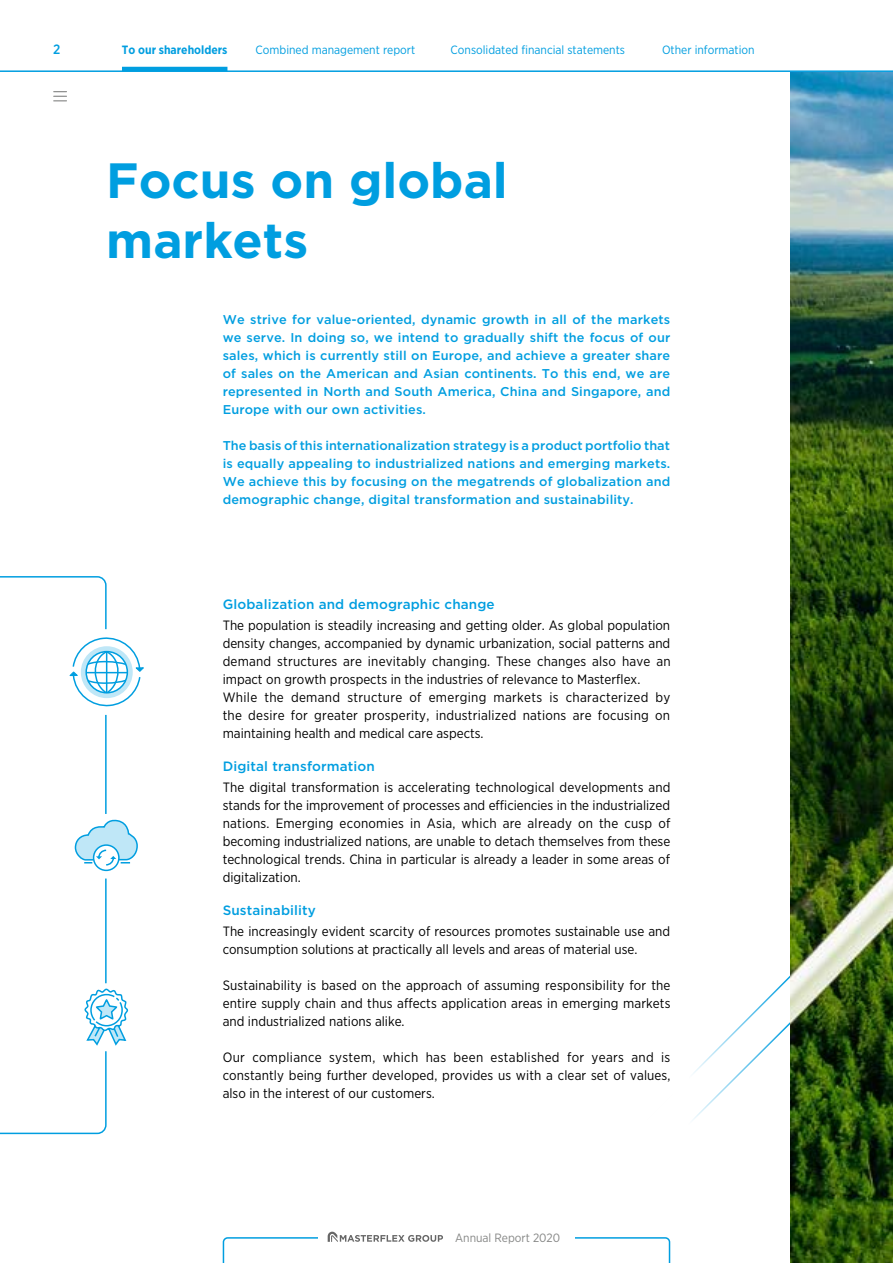
<style>
.page{position:relative;width:893px;height:1263px;background:#fff}
.page>*{position:absolute;margin:0;border:0;box-sizing:border-box;transform-origin:0 0}
.t1{font:700 49.5px/60px "Gotham";color:#009ee0}
.t2{font:13.5px/18px "Gotham Narrow";color:#000;text-align:justify}
.t3{font:500 13.5px "Gotham";letter-spacing:.01em;color:#009ee0}
.t4{font:500 13.5px "Gotham Narrow";color:#009ee0}
.t5{font:500 12.75px/18px "Gotham";letter-spacing:.01em;color:#009ee0;text-align:justify}
.t6{font:12px "Gotham Narrow";color:#009ee0}
.t7{font:700 12px "Gotham Narrow";color:#009ee0}
.t8{font:12px "Gotham Narrow";color:#868786}
</style>
<div class="page">
<svg style="left:223px;top:1232px;width:447px;height:31px"></svg>
<svg style="left:0;top:576px;width:107px;height:558px"></svg>
<div style="left:72px;top:983px;width:68px;height:68px;background:#fff;border-radius:50%"></div>
<svg style="left:84px;top:988px;width:45px;height:59px"></svg>
<div style="left:74px;top:814px;width:65px;height:64px;background:#fff;border-radius:50%"></div>
<div style="left:93px;top:844px;width:27px;height:27px;border:2px solid #009ee0;border-radius:50%"></div>
<svg style="left:74px;top:817px;width:64px;height:49px"></svg>
<svg style="left:692px;top:944px;width:99px;height:216px"></svg>
<img style="left:791px;top:72px;width:102px;height:1191px">
<div style="left:63px;top:629px;width:86px;height:86px;background:#fff;border-radius:50%"></div>
<svg style="left:67px;top:637px;width:77px;height:70px"></svg>
<svg style="left:54px;top:91px;width:12px;height:10px"></svg>
<hr style="left:0;top:70px;width:893px;height:2px;background:#009ee0">
<hr style="left:122px;top:67px;width:105px;height:4px;background:#009ee0">
<p class="t4" style="left:53px;top:41px;width:9px">2</p>
<p class="t7" style="left:122px;top:42px;width:107px">To our shareholders</p>
<p class="t6" style="left:255px;top:42px;width:161px">Combined management report</p>
<p class="t6" style="left:450px;top:42px;width:176px">Consolidated financial statements</p>
<p class="t6" style="left:662px;top:42px;width:94px">Other information</p>
<h1 class="t1" style="left:106px;top:150px;width:403px">Focus on global markets</h1>
<p class="t5" style="left:223px;top:310px;width:449px">We strive for value-oriented, dynamic growth in all of the markets we serve. In doing so, we intend to gradually shift the focus of our sales, which is currently still on Europe, and achieve a greater share of sales on the American and Asian continents. To this end, we are represented in North and South America, China and Singapore, and Europe with our own activities.</p>
<p class="t5" style="left:223px;top:436px;width:449px">The basis of this internationalization strategy is a product portfolio that is equally appealing to industrialized nations and emerging markets.<br>We achieve this by focusing on the megatrends of globalization and demographic change, digital transformation and sustainability.</p>
<p class="t3" style="left:223px;top:595px;width:274px">Globalization and demographic change</p>
<p class="t2" style="left:223px;top:616px;width:449px;text-align:left">The population is steadily increasing and getting older. As global population density changes, accompanied by dynamic urbanization, social patterns and demand structures are inevitably changing. These changes also have an impact on growth prospects in the industries of relevance to Masterflex.<br>While the demand structure of emerging markets is characterized by the desire for greater prosperity, industrialized nations are focusing on maintaining health and medical care aspects.</p>
<p class="t3" style="left:223px;top:757px;width:154px">Digital transformation</p>
<p class="t2" style="left:223px;top:778px;width:449px">The digital transformation is accelerating technological developments and stands for the improvement of processes and efficiencies in the industrialized nations. Emerging economies in Asia, which are already on the cusp of becoming industrialized nations, are unable to detach themselves from these technological trends. China in particular is already a leader in some areas of digitalization.</p>
<p class="t3" style="left:223px;top:901px;width:95px">Sustainability</p>
<p class="t2" style="left:223px;top:922px;width:449px">The increasingly evident scarcity of resources promotes sustainable use and consumption solutions at practically all levels and areas of material use.</p>
<p class="t2" style="left:223px;top:976px;width:449px">Sustainability is based on the approach of assuming responsibility for the entire supply chain and thus affects application areas in emerging markets and industrialized nations alike.</p>
<p class="t2" style="left:223px;top:1048px;width:449px">Our compliance system, which has been established for years and is constantly being further developed, provides us with a clear set of values, also in the interest of our customers.</p>
<p class="t8" style="left:455px;top:1230px;width:106px">Annual Report 2020</p>
</div>
